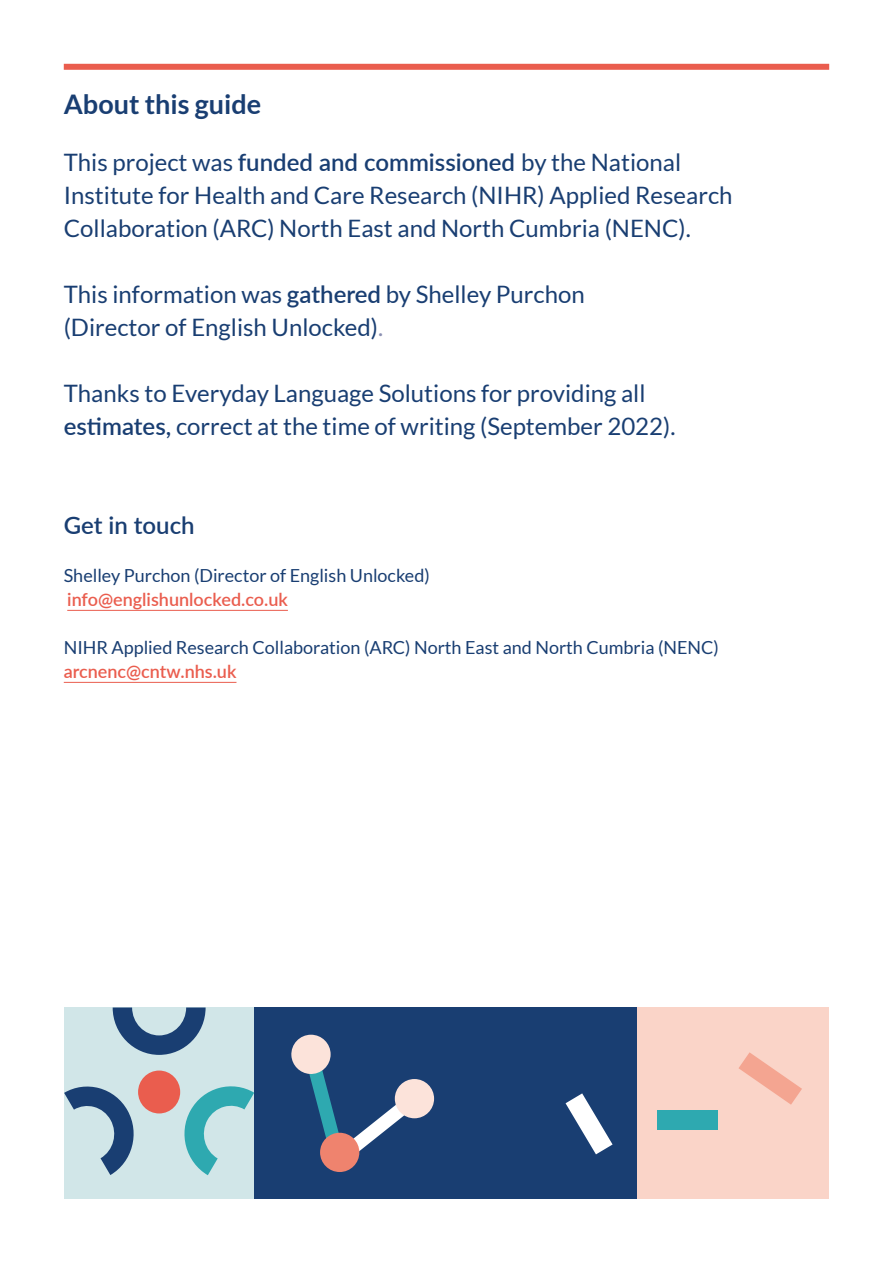
<style>
.page{position:relative;width:893px;height:1263px;background:#fff}
.page>*{position:absolute;margin:0;border:0;box-sizing:border-box;transform-origin:0 0}
.big_header{font:700 27px "Lato";color:#193e72}
.big_header-2{font:24px/33px "Lato";color:#193e72}
.big_header-3{font:600 24px "Lato";color:#193e72}
.big_header-4{font:18px/24px "Lato";color:#193e72}
.s1{font-weight:600}
.s2{color:#8b90b2}
.s3{font-weight:600;color:#ea5d4e}
</style>
<div class="page">
<hr style="left:67px;top:610px;width:221px;height:1px;background:#ea5d4e">
<hr style="left:64px;top:682px;width:172px;height:1px;background:#ea5d4e">
<div style="left:64px;top:64px;width:765px;height:6px;background:#ea5d4e"></div>
<div style="left:64px;top:1007px;width:191px;height:192px;background:#d1e6e8"></div>
<div style="left:254px;top:1007px;width:383px;height:192px;background:#193e72"></div>
<div style="left:637px;top:1007px;width:192px;height:192px;background:#fad4c8"></div>
<svg style="left:566px;top:1093px;width:47px;height:61px"></svg>
<div style="left:657px;top:1110px;width:61px;height:19px;background:#2ea9b0"></div>
<svg style="left:739px;top:1052px;width:63px;height:53px"></svg>
<div style="left:138px;top:1070px;width:42px;height:43px;background:#ea5d4e;border-radius:50%"></div>
<svg style="left:113px;top:1007px;width:93px;height:48px"></svg>
<svg style="left:178px;top:1085px;width:76px;height:90px"></svg>
<svg style="left:64px;top:1085px;width:76px;height:90px"></svg>
<svg style="left:291px;top:1035px;width:130px;height:121px"></svg>
<div style="left:320px;top:1133px;width:39px;height:39px;background:#ef836e;border-radius:50%"></div>
<div style="left:395px;top:1079px;width:39px;height:39px;background:#fce3da;border-radius:50%"></div>
<p class="big_header" style="left:64px;top:88px;width:199px">About this guide</p>
<p class="big_header-2" style="left:64px;top:146px;width:670px">This project was <span class="s1">funded and commissioned</span> by the National<br>Institute for Health and Care Research (NIHR) Applied Research<br>Collaboration (ARC) North East and North Cumbria (NENC).</p>
<p class="big_header-2" style="left:64px;top:278px;width:523px">This information was <span class="s1">gathered</span> by Shelley Purchon</p>
<p class="big_header-2" style="left:64px;top:311px;width:321px">(Director of English Unlocked)<span class="s2">.</span></p>
<p class="big_header-2" style="left:64px;top:377px;width:613px">Thanks to Everyday Language Solutions for providing all <span class="s1">estimates,</span> correct at the time of writing (September 2022).</p>
<p class="big_header-3" style="left:64px;top:508px;width:132px">Get in touch</p>
<p class="big_header-4" style="left:64px;top:563px;width:368px">Shelley Purchon (Director of English Unlocked) <span class="s3">info@englishunlocked.co.uk</span></p>
<p class="big_header-4" style="left:64px;top:635px;width:657px">NIHR Applied Research Collaboration (ARC) North East and North Cumbria (NENC) <span class="s3">arcnenc@cntw.nhs.uk</span></p>
</div>
